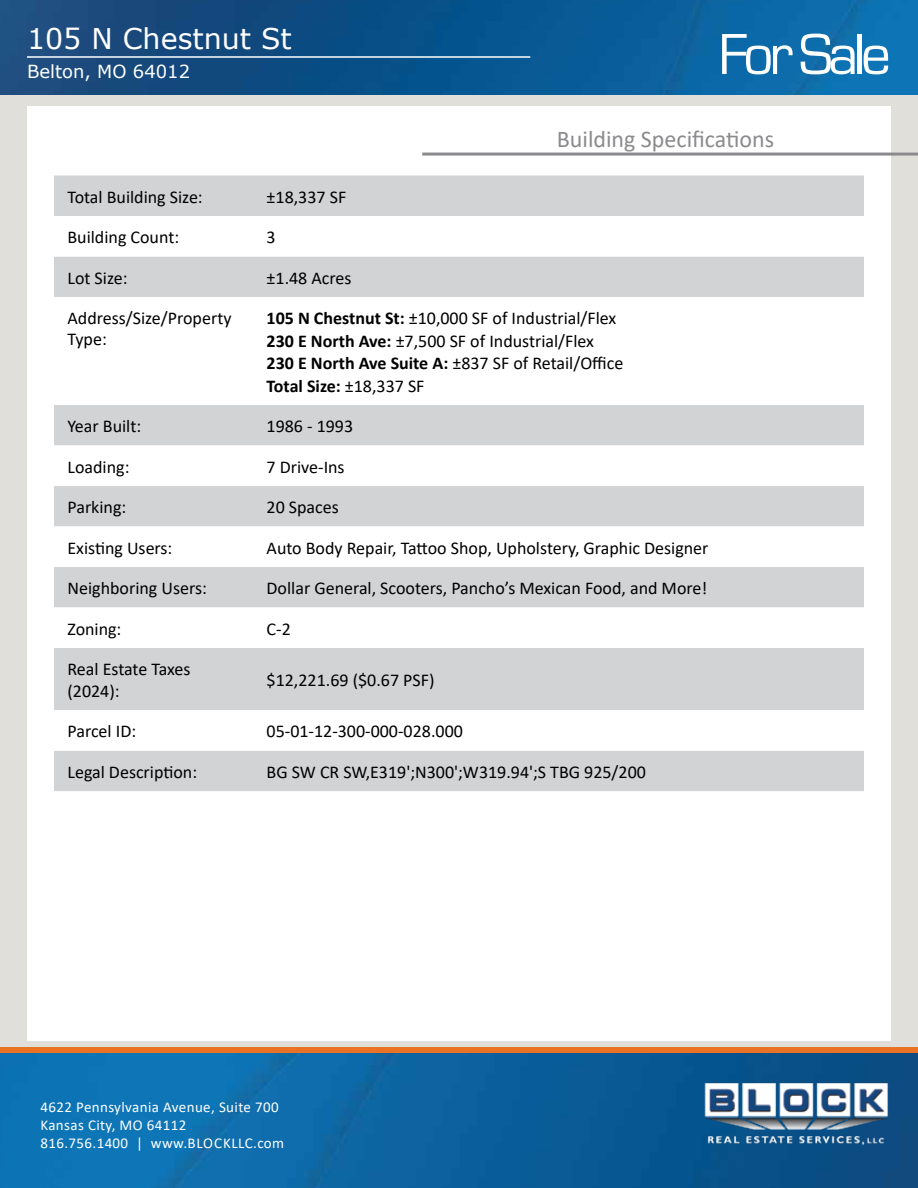
<style>
.page{position:relative;width:918px;height:1188px;background:#fff}
.page>*{position:absolute;margin:0;border:0;box-sizing:border-box;transform-origin:0 0}
.t1{font:60px "Eurostile";letter-spacing:-.075em;color:#fff}
.t2{font:28.5px "Verdana";color:#fff}
.t3{font:24px "Calibri";color:#8b8b8e}
.t4{font:18px/22.5px "Calibri";color:#000}
.t5{font:18px "Verdana";color:#fff}
.t6{font:15px/18px "Calibri";letter-spacing:.025em;color:#fff}
.s1{font-weight:700}
</style>
<div class="page">
<div style="left:0;top:93px;width:918px;height:978px;background:#e1dfd9"></div>
<img style="left:0;top:1053px;width:918px;height:135px">
<img style="left:701px;top:1073px;width:190px;height:75px">
<div style="left:0;top:1047px;width:918px;height:6px;background:#ea7225"></div>
<img style="left:0;top:0;width:918px;height:94px">
<hr style="left:27px;top:56px;width:503px;height:2px;background:#fff">
<div style="left:27px;top:107px;width:864px;height:934px;background:#fff"></div>
<hr style="left:422px;top:153px;width:496px;height:3px;background:#8b8b8e">
<div style="left:54px;top:176px;width:810px;height:615px;background:#d1d3d4"></div>
<svg style="left:54px;top:216px;width:810px;height:535px"></svg>
<h2 class="t2" style="left:27px;top:19px;width:266px">105 N Chestnut St</h2>
<p class="t5" style="left:27px;top:59px;width:165px">Belton, MO 64012</p>
<h1 class="t1" style="left:718px;top:22px;width:174px">For Sale</h1>
<h3 class="t3" style="left:557px;top:122px;width:219px">Building Specifications</h3>
<p class="t4" style="left:68px;top:185px;width:137px">Total Building Size:</p>
<p class="t4" style="left:267px;top:185px;width:81px">±18,337 SF</p>
<p class="t4" style="left:68px;top:225px;width:113px">Building Count:</p>
<p class="t4" style="left:267px;top:225px;width:11px">3</p>
<p class="t4" style="left:68px;top:266px;width:62px">Lot Size:</p>
<p class="t4" style="left:267px;top:266px;width:87px">±1.48 Acres</p>
<p class="t4" style="left:68px;top:307px;width:166px;line-height:21px">Address/Size/Property<br>Type:</p>
<p class="t4" style="left:267px;top:306px;width:358px"><span class="s1">105 N Chestnut St:</span> ±10,000 SF of Industrial/Flex <span class="s1">230 E North Ave:</span> ±7,500 SF of Industrial/Flex <span class="s1">230 E North Ave Suite A:</span> ±837 SF of Retail/Office <span class="s1">Total Size:</span> ±18,337 SF</p>
<p class="t4" style="left:67px;top:414px;width:75px">Year Built:</p>
<p class="t4" style="left:267px;top:414px;width:88px">1986 - 1993</p>
<p class="t4" style="left:67px;top:455px;width:63px">Loading:</p>
<p class="t4" style="left:267px;top:455px;width:80px">7 Drive-Ins</p>
<p class="t4" style="left:67px;top:495px;width:60px">Parking:</p>
<p class="t4" style="left:267px;top:495px;width:74px">20 Spaces</p>
<p class="t4" style="left:67px;top:536px;width:106px">Existing Users:</p>
<p class="t4" style="left:267px;top:536px;width:443px">Auto Body Repair, Tattoo Shop, Upholstery, Graphic Designer</p>
<p class="t4" style="left:67px;top:576px;width:141px">Neighboring Users:</p>
<p class="t4" style="left:267px;top:576px;width:442px">Dollar General, Scooters, Pancho’s Mexican Food, and More!</p>
<p class="t4" style="left:67px;top:617px;width:55px">Zoning:</p>
<p class="t4" style="left:267px;top:617px;width:26px">C-2</p>
<p class="t4" style="left:67px;top:658px;width:125px;line-height:21.6px">Real Estate Taxes (2024):</p>
<p class="t4" style="left:267px;top:668px;width:169px">$12,221.69 ($0.67 PSF)</p>
<p class="t4" style="left:67px;top:719px;width:70px">Parcel ID:</p>
<p class="t4" style="left:267px;top:719px;width:198px">05-01-12-300-000-028.000</p>
<p class="t4" style="left:67px;top:760px;width:131px">Legal Description:</p>
<p class="t4" style="left:267px;top:760px;width:381px">BG SW CR SW,E319';N300';W319.94';S TBG 925/200</p>
<p class="t6" style="left:40px;top:1097px;width:245px">4622 Pennsylvania Avenue, Suite 700<br>Kansas City, MO 64112<br>816.756.1400 | www.BLOCKLLC.com</p>
</div>
